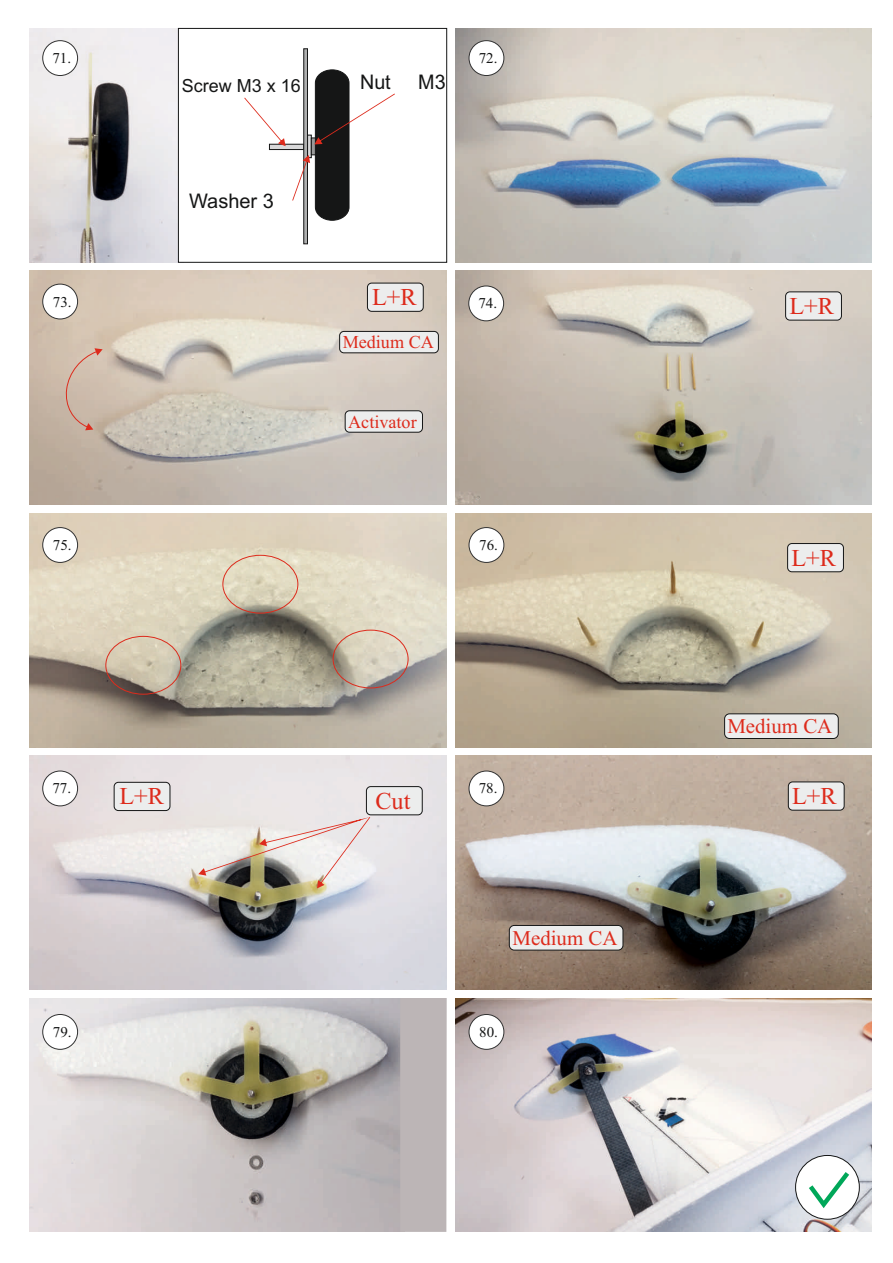
<style>
.page{position:relative;width:893px;height:1263px;background:#fff}
.page>*{position:absolute;margin:0;border:0;box-sizing:border-box;transform-origin:0 0}
.t1{font:24.15px "Times New Roman";color:#dd2b1c}
.t2{font:20.85px "Times New Roman";color:#dd2b1c}
.t3{font:20.1px "Arial";color:#151616}
.t4{font:18.15px "Times New Roman";color:#dd2b1c}
.t5{font:18px "Arial";color:#151616}
.t6{font:15px "Times New Roman";color:#151616}
</style>
<div class="page">
<img style="left:30px;top:998px;width:370px;height:234px">
<div style="left:400px;top:998px;width:47px;height:234px;background:#bcb5b6"></div>
<img style="left:30px;top:756px;width:417px;height:233px">
<svg style="left:198px;top:817px;width:172px;height:71px"></svg>
<div style="left:114px;top:782px;width:56px;height:29px;background:#eceded;border:1px solid #151616;border-radius:4px"></div>
<div style="left:366px;top:786px;width:56px;height:29px;background:#eceded;border:1px solid #151616;border-radius:4px"></div>
<img style="left:455px;top:756px;width:417px;height:233px">
<div style="left:788px;top:782px;width:56px;height:28px;background:#eceded;border:1px solid #151616;border-radius:4px"></div>
<div style="left:509px;top:925px;width:114px;height:25px;background:#eceded;border:1px solid #151616;border-radius:5px"></div>
<img style="left:30px;top:513px;width:417px;height:234px">
<div style="left:105px;top:636px;width:76px;height:59px;border:1px solid #dd2b1c;border-radius:50%"></div>
<div style="left:222px;top:555px;width:76px;height:58px;border:1px solid #dd2b1c;border-radius:50%"></div>
<div style="left:333px;top:630px;width:75px;height:58px;border:1px solid #dd2b1c;border-radius:50%"></div>
<img style="left:455px;top:513px;width:417px;height:234px">
<div style="left:724px;top:714px;width:114px;height:25px;background:#eceded;border:1px solid #151616;border-radius:5px"></div>
<div style="left:787px;top:543px;width:57px;height:29px;background:#eceded;border:1px solid #151616;border-radius:4px"></div>
<img style="left:455px;top:271px;width:417px;height:234px">
<div style="left:785px;top:292px;width:57px;height:28px;background:#eceded;border:1px solid #151616;border-radius:4px"></div>
<img style="left:30px;top:271px;width:417px;height:234px">
<div style="left:367px;top:283px;width:56px;height:28px;background:#eceded;border:1px solid #151616;border-radius:4px"></div>
<div style="left:339px;top:331px;width:100px;height:22px;background:#eceded;border:1px solid #151616;border-radius:4px"></div>
<div style="left:345px;top:411px;width:78px;height:21px;background:#eceded;border:1px solid #151616;border-radius:4px"></div>
<svg style="left:65px;top:348px;width:38px;height:82px;background:#cdb4a4"></svg>
<img style="left:30px;top:28px;width:148px;height:234px">
<svg style="left:178px;top:28px;width:269px;height:235px"></svg>
<svg style="left:244px;top:48px;width:151px;height:196px"></svg>
<img style="left:455px;top:998px;width:417px;height:234px">
<img style="left:455px;top:28px;width:417px;height:234px">
<div style="left:42px;top:40px;width:36px;height:36px;background:#fff;border:1px solid #323232;border-radius:50%"></div>
<div style="left:42px;top:284px;width:36px;height:35px;background:#fff;border:1px solid #323232;border-radius:50%"></div>
<div style="left:42px;top:527px;width:36px;height:36px;background:#fff;border:1px solid #323232;border-radius:50%"></div>
<div style="left:42px;top:771px;width:36px;height:35px;background:#fff;border:1px solid #323232;border-radius:50%"></div>
<div style="left:42px;top:1014px;width:36px;height:36px;background:#fff;border:1px solid #323232;border-radius:50%"></div>
<div style="left:469px;top:40px;width:35px;height:36px;background:#fff;border:1px solid #323232;border-radius:50%"></div>
<div style="left:468px;top:286px;width:36px;height:35px;background:#fff;border:1px solid #323232;border-radius:50%"></div>
<div style="left:469px;top:527px;width:35px;height:36px;background:#fff;border:1px solid #323232;border-radius:50%"></div>
<div style="left:469px;top:771px;width:35px;height:35px;background:#fff;border:1px solid #323232;border-radius:50%"></div>
<div style="left:469px;top:1014px;width:35px;height:36px;background:#fff;border:1px solid #323232;border-radius:50%"></div>
<div style="left:795px;top:1155px;width:64px;height:64px;background:#fff;border:1px solid #151616;border-radius:50%"></div>
<svg style="left:804px;top:1167px;width:50px;height:45px"></svg>
<p class="t6" style="left:52px;top:53px;width:20px">71.</p>
<p class="t6" style="left:479px;top:53px;width:20px">72.</p>
<p class="t5" style="left:182px;top:79px;width:120px">Screw M3 x 16</p>
<h3 class="t3" style="left:360px;top:74px;width:32px">Nut</h3>
<h3 class="t3" style="left:418px;top:74px;width:29px">M3</h3>
<h3 class="t3" style="left:189px;top:193px;width:86px">Washer 3</h3>
<p class="t6" style="left:53px;top:296px;width:20px">73.</p>
<h1 class="t1" style="left:372px;top:288px;width:46px">L+R</h1>
<p class="t4" style="left:343px;top:336px;width:93px">Medium CA</p>
<p class="t6" style="left:478px;top:298px;width:20px">74.</p>
<h1 class="t1" style="left:789px;top:297px;width:46px">L+R</h1>
<p class="t4" style="left:348px;top:415px;width:70px">Activator</p>
<p class="t6" style="left:53px;top:540px;width:20px">75.</p>
<p class="t6" style="left:479px;top:540px;width:20px">76.</p>
<h1 class="t1" style="left:791px;top:549px;width:46px">L+R</h1>
<p class="t6" style="left:52px;top:783px;width:20px">77.</p>
<p class="t6" style="left:53px;top:1026px;width:20px">79.</p>
<h2 class="t2" style="left:727px;top:719px;width:106px">Medium CA</h2>
<p class="t6" style="left:479px;top:783px;width:20px">78.</p>
<h1 class="t1" style="left:119px;top:788px;width:46px">L+R</h1>
<h1 class="t1" style="left:375px;top:792px;width:36px">Cut</h1>
<h1 class="t1" style="left:792px;top:787px;width:46px">L+R</h1>
<h2 class="t2" style="left:513px;top:930px;width:106px">Medium CA</h2>
<p class="t6" style="left:479px;top:1026px;width:20px">80.</p>
</div>
